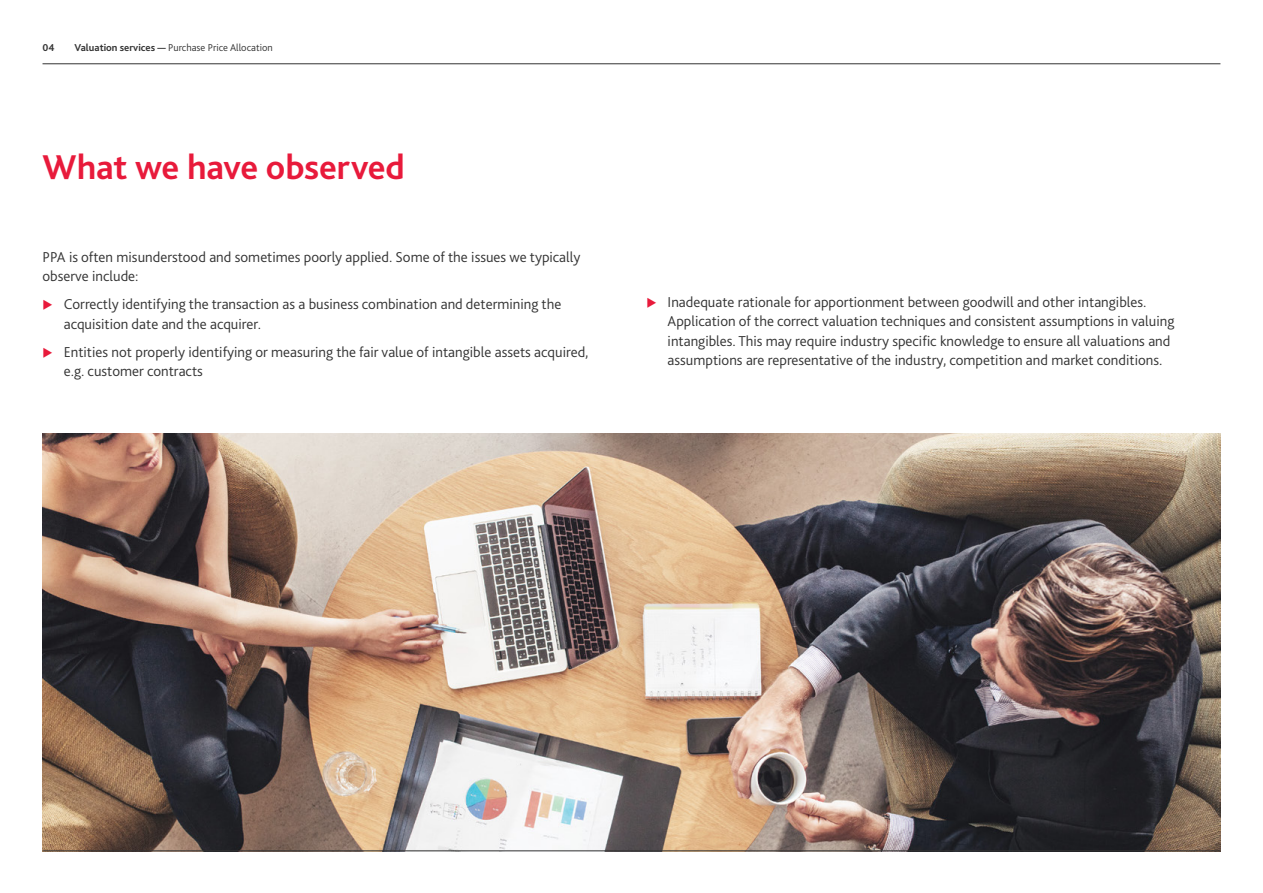
<style>
.page{position:relative;width:1263px;height:893px;background:#fff}
.page>*{position:absolute;margin:0;border:0;box-sizing:border-box;transform-origin:0 0}
.t1{font:700 36px "Bliss Pro";letter-spacing:-.005em;color:#e81a3b}
.t2{font:300 15px/19.5px "Bliss Pro";color:#333}
.t3{font:300 10.5px "Bliss Pro";color:#333}
.t4{font:700 10.5px "Bliss Pro";color:#333}
.s1{font-weight:700}
</style>
<div class="page">
<img style="left:43px;top:433px;width:1177px;height:417px">
<hr style="left:43px;top:63px;width:1177px;height:1px;background:#333">
<hr style="left:43px;top:850px;width:1177px;height:1px;background:#333">
<p class="t4" style="left:43px;top:40px;width:14px">04</p>
<p class="t3" style="left:74px;top:40px;width:200px"><span class="s1">Valuation services —</span> Purchase Price Allocation</p>
<h1 class="t1" style="left:43px;top:145px;width:364px">What we have observed</h1>
<p class="t2" style="left:43px;top:246px;width:539px">PPA is often misunderstood and sometimes poorly applied. Some of the issues we typically observe include:</p>
<p class="t2" style="left:64px;top:294px;width:499px">Correctly identifying the transaction as a business combination and determining the acquisition date and the acquirer.</p>
<p class="t2" style="left:64px;top:341px;width:526px">Entities not properly identifying or measuring the fair value of intangible assets acquired, e.g. customer contracts</p>
<p class="t2" style="left:668px;top:292px;width:508px">Inadequate rationale for apportionment between goodwill and other intangibles.<br>Application of the correct valuation techniques and consistent assumptions in valuing intangibles. This may require industry specific knowledge to ensure all valuations and assumptions are representative of the industry, competition and market conditions.</p>
</div>
